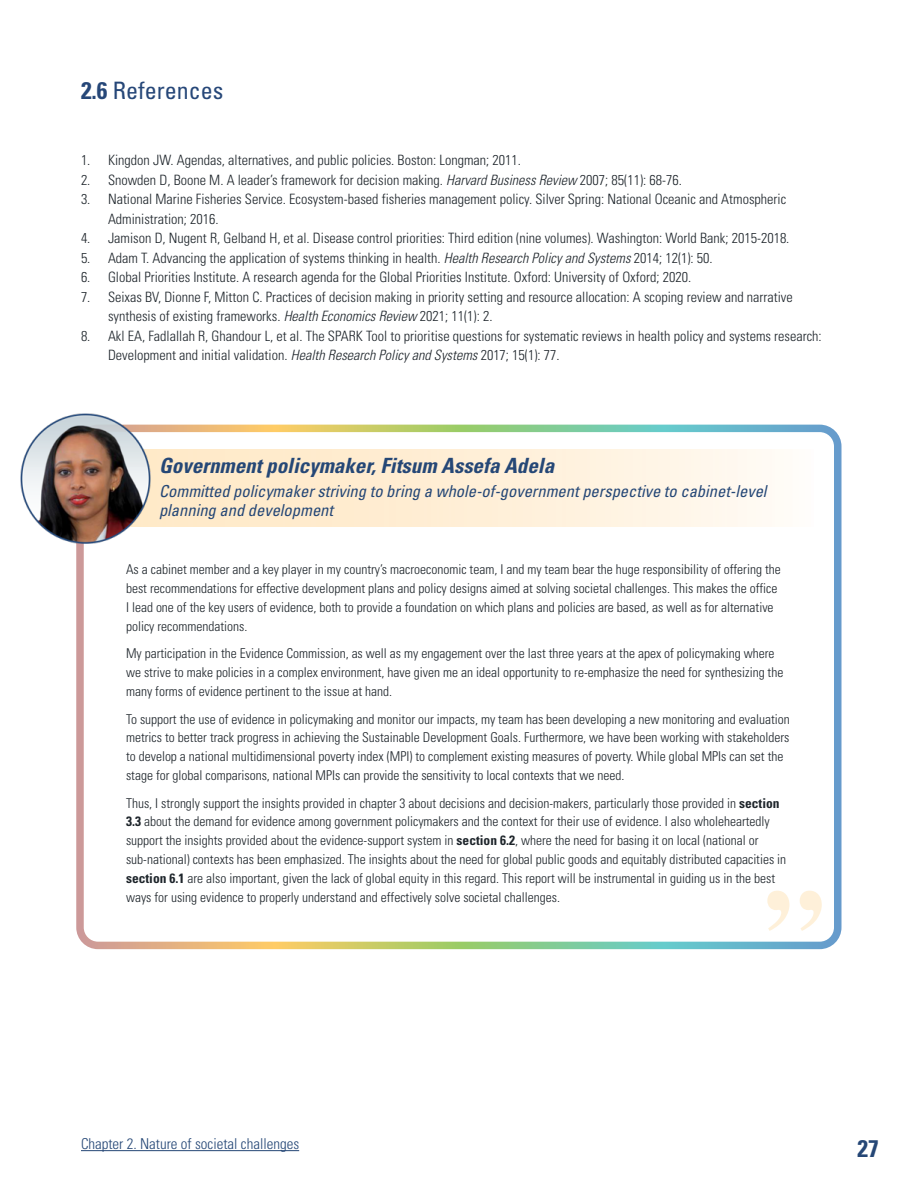
<style>
.page{position:relative;width:918px;height:1188px;background:#fff}
.page>*{position:absolute;margin:0;border:0;box-sizing:border-box;transform-origin:0 0}
.t1{font:700 120px "Times";color:#fedfab}
.t2{font:condensed 24px "Univers LT Std";color:#264778}
.t3{font:700 condensed 24px "Univers";color:#254776}
.t4{font:italic 700 condensed 21px "Univers";color:#254776}
.t5{font:italic condensed 16.5px/19.5px "Univers";color:#254776}
.t6{font:300 condensed 15px "Univers";color:#254776}
.t7{font:300 condensed 14.25px/19.5px "Univers";color:#1e252b}
.t8{font:300 condensed 13.5px/18.8px "Univers";color:#1e252b}
.s1{font-family:"Univers";font-weight:700}
.s2{font-style:italic}
.s3{font-weight:700}
</style>
<div class="page">
<hr style="left:81px;top:1150px;width:218px;height:1px;background:#254776">
<div style="left:76px;top:425px;width:766px;height:524px;border:8px solid #fff;border-radius:18px"></div>
<img style="left:20px;top:413px;width:137px;height:134px">
<h2 class="t2" style="left:81px;top:75px;width:144px"><span class="s1">2.6</span> References</h2>
<p class="t7" style="left:81px;top:151px;width:441px">1. Kingdon JW. Agendas, alternatives, and public policies. Boston: Longman; 2011.</p>
<p class="t7" style="left:81px;top:170px;width:602px">2. Snowden D, Boone M. A leader’s framework for decision making. <span class="s2">Harvard Business Review</span> 2007; 85(11): 68-76.</p>
<p class="t7" style="left:108px;top:189px;width:680px;text-indent:-27px">3. National Marine Fisheries Service. Ecosystem-based fisheries management policy. Silver Spring: National Oceanic and Atmospheric<br>Administration; 2016.</p>
<p class="t7" style="left:81px;top:228px;width:710px">4. Jamison D, Nugent R, Gelband H, et al. Disease control priorities: Third edition (nine volumes). Washington: World Bank; 2015-2018.</p>
<p class="t7" style="left:81px;top:248px;width:633px">5. Adam T. Advancing the application of systems thinking in health. <span class="s2">Health Research Policy and Systems</span> 2014; 12(1): 50.</p>
<p class="t7" style="left:81px;top:267px;width:612px">6. Global Priorities Institute. A research agenda for the Global Priorities Institute. Oxford: University of Oxford; 2020.</p>
<p class="t7" style="left:108px;top:287px;width:686px;text-indent:-27px">7. Seixas BV, Dionne F, Mitton C. Practices of decision making in priority setting and resource allocation: A scoping review and narrative synthesis of existing frameworks. <span class="s2">Health Economics Review</span> 2021; 11(1): 2.</p>
<p class="t7" style="left:108px;top:326px;width:715px;text-indent:-27px">8. Akl EA, Fadlallah R, Ghandour L, et al. The SPARK Tool to prioritise questions for systematic reviews in health policy and systems research:<br>Development and initial validation. <span class="s2">Health Research Policy and Systems</span> 2017; 15(1): 77.</p>
<h3 class="t4" style="left:159px;top:453px;width:397px">Government policymaker, Fitsum Assefa Adela</h3>
<p class="t5" style="left:159px;top:481px;width:609px">Committed policymaker striving to bring a whole-of-government perspective to cabinet-level planning and development</p>
<p class="t8" style="left:126px;top:560px;width:656px">As a cabinet member and a key player in my country’s macroeconomic team, I and my team bear the huge responsibility of offering the best recommendations for effective development plans and policy designs aimed at solving societal challenges. This makes the office I lead one of the key users of evidence, both to provide a foundation on which plans and policies are based, as well as for alternative policy recommendations.</p>
<p class="t8" style="left:126px;top:644px;width:659px">My participation in the Evidence Commission, as well as my engagement over the last three years at the apex of policymaking where we strive to make policies in a complex environment, have given me an ideal opportunity to re-emphasize the need for synthesizing the many forms of evidence pertinent to the issue at hand.</p>
<p class="t8" style="left:126px;top:710px;width:665px">To support the use of evidence in policymaking and monitor our impacts, my team has been developing a new monitoring and evaluation metrics to better track progress in achieving the Sustainable Development Goals. Furthermore, we have been working with stakeholders to develop a national multidimensional poverty index (MPI) to complement existing measures of poverty. While global MPIs can set the stage for global comparisons, national MPIs can provide the sensitivity to local contexts that we need.</p>
<p class="t8" style="left:126px;top:794px;width:662px">Thus, I strongly support the insights provided in chapter 3 about decisions and decision-makers, particularly those provided in <span class="s3">section 3.3</span> about the demand for evidence among government policymakers and the context for their use of evidence. I also wholeheartedly support the insights provided about the evidence-support system in <span class="s3">section 6.2</span>, where the need for basing it on local (national or sub-national) contexts has been emphasized. The insights about the need for global public goods and equitably distributed capacities in <span class="s3">section 6.1</span> are also important, given the lack of global equity in this regard. This report will be instrumental in guiding us in the best ways for using evidence to properly understand and effectively solve societal challenges.</p>
<h1 class="t1" style="left:826px;top:1003px;width:62px;rotate:-180deg">“</h1>
<p class="t6" style="left:81px;top:1135px;width:220px">Chapter 2. Nature of societal challenges</p>
<h2 class="t3" style="left:858px;top:1134px;width:23px">27</h2>
</div>
